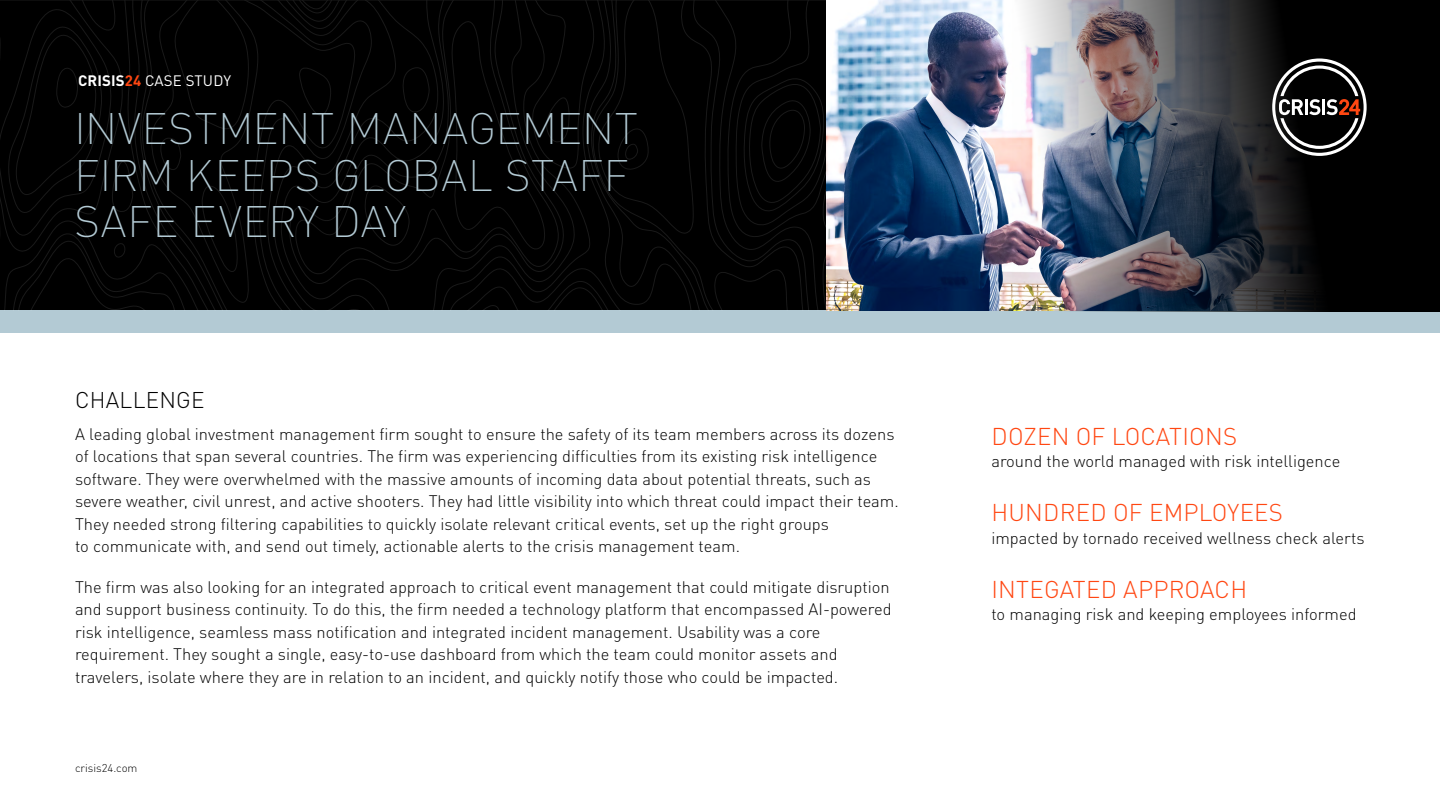
<style>
.page{position:relative;width:1440px;height:810px;background:#fff}
.page>*{position:absolute;margin:0;border:0;box-sizing:border-box;transform-origin:0 0}
.t1{font:300 expanded 43.5px/46.5px "DIN Pro";letter-spacing:.01em;color:#b3cad4}
.t2{font:300 24px "DIN Pro";letter-spacing:.01em;color:#ff4712}
.t3{font:300 22.5px "DIN Pro";letter-spacing:.01em;color:#000}
.t4{font:300 16.5px/22.5px "DIN Pro";color:#000}
.t5{font:15px "DIN Pro";letter-spacing:.01em;color:#fff}
.t6{font:300 11.25px "DIN Pro";color:#000}
.s1{font-weight:700}
.s2{font-weight:700;color:#ff4712}
</style>
<div class="page">
<div style="left:0;top:310px;width:1440px;height:23px;background:#b3cad4"></div>
<svg style="left:0;top:0;width:826px;height:310px;background:#010101"></svg>
<img style="left:826px;top:0;width:186px;height:310px">
<img style="left:1012px;top:0;width:428px;height:312px">
<svg style="left:1272px;top:58px;width:95px;height:98px"></svg>
<p class="t5" style="left:78px;top:70px;width:154px"><span class="s1">CRISIS</span><span class="s2">24</span> CASE STUDY</p>
<h1 class="t1" style="left:74px;top:103px;width:565px">INVESTMENT MANAGEMENT<br>FIRM KEEPS GLOBAL STAFF<br>SAFE EVERY DAY</h1>
<h3 class="t3" style="left:75px;top:383px;width:131px">CHALLENGE</h3>
<p class="t4" style="left:75px;top:422px;width:825px">A leading global investment management firm sought to ensure the safety of its team members across its dozens of locations that span several countries. The firm was experiencing difficulties from its existing risk intelligence software. They were overwhelmed with the massive amounts of incoming data about potential threats, such as severe weather, civil unrest, and active shooters. They had little visibility into which threat could impact their team.<br>They needed strong filtering capabilities to quickly isolate relevant critical events, set up the right groups<br>to communicate with, and send out timely, actionable alerts to the crisis management team.</p>
<p class="t4" style="left:75px;top:575px;width:818px">The firm was also looking for an integrated approach to critical event management that could mitigate disruption and support business continuity. To do this, the firm needed a technology platform that encompassed AI-powered risk intelligence, seamless mass notification and integrated incident management. Usability was a core requirement. They sought a single, easy-to-use dashboard from which the team could monitor assets and travelers, isolate where they are in relation to an incident, and quickly notify those who could be impacted.</p>
<p class="t6" style="left:75px;top:760px;width:64px">crisis24.com</p>
<h2 class="t2" style="left:992px;top:418px;width:247px">DOZEN OF LOCATIONS</h2>
<p class="t4" style="left:991px;top:449px;width:351px">around the world managed with risk intelligence</p>
<h2 class="t2" style="left:992px;top:495px;width:293px">HUNDRED OF EMPLOYEES</h2>
<p class="t4" style="left:991px;top:526px;width:375px">impacted by tornado received wellness check alerts</p>
<h2 class="t2" style="left:992px;top:571px;width:257px">INTEGATED APPROACH</h2>
<p class="t4" style="left:991px;top:602px;width:367px">to managing risk and keeping employees informed</p>
</div>
